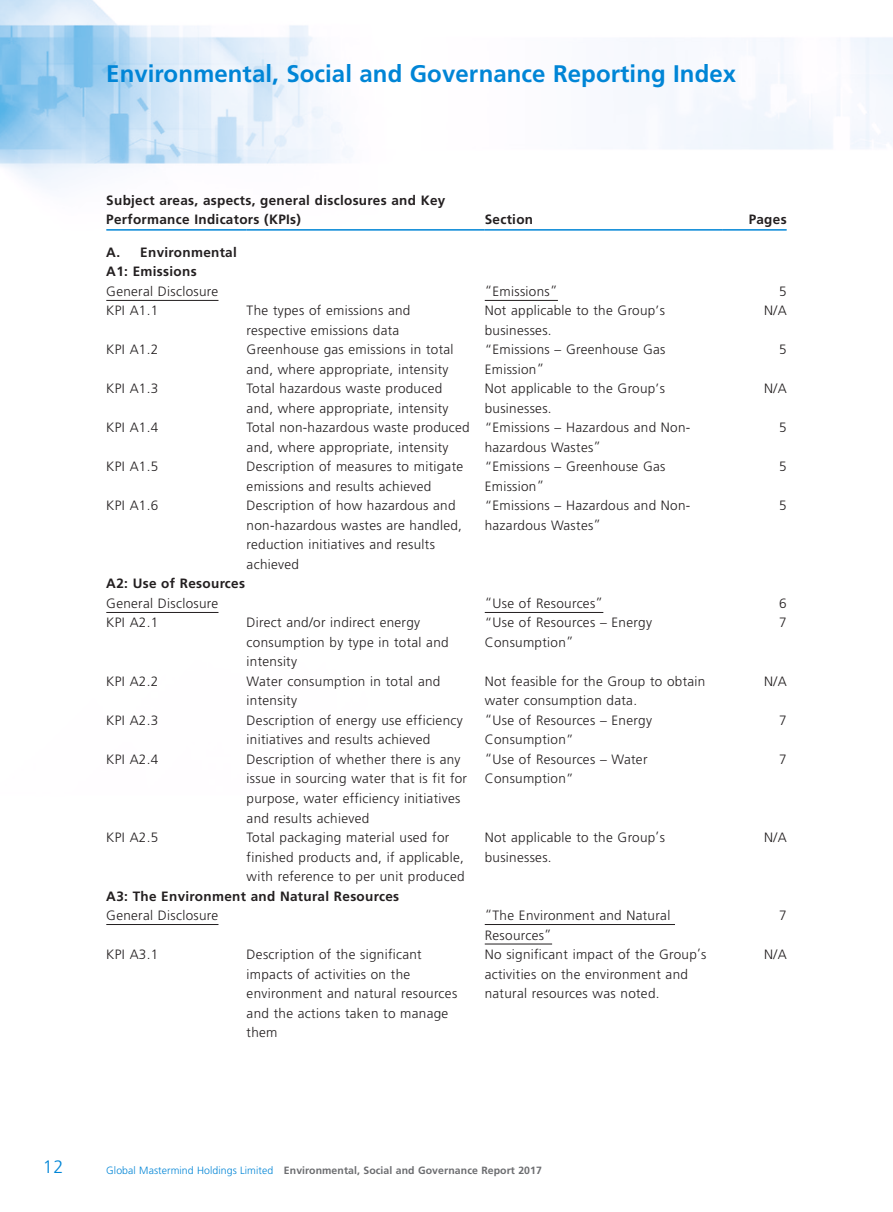
<style>
.page{position:relative;width:893px;height:1212px;background:#fff}
.page>*{position:absolute;margin:0;border:0;box-sizing:border-box;transform-origin:0 0}
.t1{font:700 24px "Frutiger LT Std";letter-spacing:.005em;color:#0085d6}
.t2{font:300 18px "Frutiger LT Std";color:#0085d6}
.Body_Text{font:300 13.5px/19.5px "Frutiger LT Std";letter-spacing:.025em;color:#231f20}
.Body_Text-2{font:700 13.5px/19.5px "Frutiger LT Std";letter-spacing:.025em;color:#231f20}
.t3{font:700 10.5px "Frutiger LT Std";letter-spacing:.01em;color:#6c6d70}
.s1{font-weight:300;color:#0085d6}
</style>
<div class="page">
<img style="left:0;top:0;width:893px;height:945px">
<hr style="left:106px;top:229px;width:141px;height:2px;background:#0085d6">
<hr style="left:247px;top:229px;width:238px;height:2px;background:#0085d6">
<hr style="left:485px;top:229px;width:238px;height:2px;background:#0085d6">
<hr style="left:723px;top:229px;width:64px;height:2px;background:#0085d6">
<hr style="left:106px;top:300px;width:112px;height:1px;background:#231f20">
<hr style="left:485px;top:300px;width:73px;height:1px;background:#231f20">
<hr style="left:106px;top:612px;width:112px;height:1px;background:#231f20">
<hr style="left:485px;top:612px;width:118px;height:1px;background:#231f20">
<hr style="left:106px;top:924px;width:112px;height:1px;background:#231f20">
<hr style="left:485px;top:924px;width:190px;height:1px;background:#231f20">
<hr style="left:485px;top:944px;width:67px;height:1px;background:#231f20">
<p class="t1" style="left:106px;top:60px;width:631px">Environmental, Social and Governance Reporting Index</p>
<p class="Body_Text-2" style="left:106px;top:190px;width:341px">Subject areas, aspects, general disclosures and Key<br>Performance Indicators (KPIs)</p>
<p class="Body_Text-2" style="left:485px;top:210px;width:50px">Section</p>
<p class="Body_Text-2" style="left:749px;top:210px;width:40px">Pages</p>
<p class="Body_Text-2" style="left:106px;top:243px;width:132px">A. Environmental</p>
<p class="Body_Text-2" style="left:106px;top:262px;width:92px">A1: Emissions</p>
<p class="Body_Text" style="left:106px;top:282px;width:113px">General Disclosure</p>
<p class="Body_Text" style="left:485px;top:282px;width:74px">“Emissions”</p>
<p class="Body_Text" style="left:779px;top:282px;width:9px">5</p>
<p class="Body_Text" style="left:106px;top:301px;width:54px">KPI A1.1</p>
<p class="Body_Text" style="left:247px;top:301px;width:165px">The types of emissions and respective emissions data</p>
<p class="Body_Text" style="left:485px;top:301px;width:182px">Not applicable to the Group’s businesses.</p>
<p class="Body_Text" style="left:764px;top:301px;width:24px">N/A</p>
<p class="Body_Text" style="left:106px;top:340px;width:54px">KPI A1.2</p>
<p class="Body_Text" style="left:247px;top:340px;width:208px">Greenhouse gas emissions in total and, where appropriate, intensity</p>
<p class="Body_Text" style="left:485px;top:340px;width:182px">“Emissions – Greenhouse Gas<br>Emission”</p>
<p class="Body_Text" style="left:779px;top:340px;width:9px">5</p>
<p class="Body_Text" style="left:106px;top:379px;width:54px">KPI A1.3</p>
<p class="Body_Text" style="left:247px;top:379px;width:203px">Total hazardous waste produced and, where appropriate, intensity</p>
<p class="Body_Text" style="left:485px;top:379px;width:182px">Not applicable to the Group’s businesses.</p>
<p class="Body_Text" style="left:764px;top:379px;width:24px">N/A</p>
<p class="Body_Text" style="left:106px;top:418px;width:54px">KPI A1.4</p>
<p class="Body_Text" style="left:247px;top:418px;width:225px">Total non-hazardous waste produced and, where appropriate, intensity</p>
<p class="Body_Text" style="left:485px;top:418px;width:207px">“Emissions – Hazardous and Non&shy;hazardous Wastes”</p>
<p class="Body_Text" style="left:779px;top:418px;width:9px">5</p>
<p class="Body_Text" style="left:106px;top:457px;width:54px">KPI A1.5</p>
<p class="Body_Text" style="left:247px;top:457px;width:218px">Description of measures to mitigate emissions and results achieved</p>
<p class="Body_Text" style="left:485px;top:457px;width:182px">“Emissions – Greenhouse Gas<br>Emission”</p>
<p class="Body_Text" style="left:779px;top:457px;width:9px">5</p>
<p class="Body_Text" style="left:106px;top:496px;width:54px">KPI A1.6</p>
<p class="Body_Text" style="left:247px;top:496px;width:217px">Description of how hazardous and non-hazardous wastes are handled, reduction initiatives and results achieved</p>
<p class="Body_Text" style="left:485px;top:496px;width:207px">“Emissions – Hazardous and Non&shy;hazardous Wastes”</p>
<p class="Body_Text" style="left:779px;top:496px;width:9px">5</p>
<p class="Body_Text-2" style="left:106px;top:574px;width:140px">A2: Use of Resources</p>
<p class="Body_Text" style="left:106px;top:594px;width:113px">General Disclosure</p>
<p class="Body_Text" style="left:485px;top:594px;width:120px">“Use of Resources”</p>
<p class="Body_Text" style="left:779px;top:594px;width:9px">6</p>
<p class="Body_Text" style="left:106px;top:613px;width:54px">KPI A2.1</p>
<p class="Body_Text" style="left:247px;top:613px;width:204px">Direct and/or indirect energy consumption by type in total and intensity</p>
<p class="Body_Text" style="left:485px;top:613px;width:169px">“Use of Resources – Energy<br>Consumption”</p>
<p class="Body_Text" style="left:779px;top:613px;width:9px">7</p>
<p class="Body_Text" style="left:106px;top:672px;width:54px">KPI A2.2</p>
<p class="Body_Text" style="left:247px;top:672px;width:195px">Water consumption in total and intensity</p>
<p class="Body_Text" style="left:485px;top:672px;width:222px">Not feasible for the Group to obtain water consumption data.</p>
<p class="Body_Text" style="left:764px;top:672px;width:24px">N/A</p>
<p class="Body_Text" style="left:106px;top:711px;width:54px">KPI A2.3</p>
<p class="Body_Text" style="left:247px;top:711px;width:218px">Description of energy use efficiency initiatives and results achieved</p>
<p class="Body_Text" style="left:485px;top:711px;width:169px">“Use of Resources – Energy<br>Consumption”</p>
<p class="Body_Text" style="left:779px;top:711px;width:9px">7</p>
<p class="Body_Text" style="left:106px;top:750px;width:54px">KPI A2.4</p>
<p class="Body_Text" style="left:247px;top:750px;width:222px">Description of whether there is any issue in sourcing water that is fit for purpose, water efficiency initiatives and results achieved</p>
<p class="Body_Text" style="left:485px;top:750px;width:164px">“Use of Resources – Water<br>Consumption”</p>
<p class="Body_Text" style="left:779px;top:750px;width:9px">7</p>
<p class="Body_Text" style="left:106px;top:828px;width:54px">KPI A2.5</p>
<p class="Body_Text" style="left:247px;top:828px;width:219px">Total packaging material used for finished products and, if applicable, with reference to per unit produced</p>
<p class="Body_Text" style="left:485px;top:828px;width:182px">Not applicable to the Group’s businesses.</p>
<p class="Body_Text" style="left:764px;top:828px;width:24px">N/A</p>
<p class="Body_Text-2" style="left:106px;top:886px;width:294px">A3: The Environment and Natural Resources</p>
<p class="Body_Text" style="left:106px;top:906px;width:113px">General Disclosure</p>
<p class="Body_Text" style="left:485px;top:906px;width:187px">“The Environment and Natural<br>Resources”</p>
<p class="Body_Text" style="left:779px;top:906px;width:9px">7</p>
<p class="Body_Text" style="left:106px;top:945px;width:54px">KPI A3.1</p>
<p class="Body_Text" style="left:247px;top:945px;width:212px">Description of the significant impacts of activities on the environment and natural resources and the actions taken to manage them</p>
<p class="Body_Text" style="left:485px;top:945px;width:223px">No significant impact of the Group’s activities on the environment and natural resources was noted.</p>
<p class="Body_Text" style="left:764px;top:945px;width:24px">N/A</p>
<p class="t2" style="left:43px;top:1156px;width:22px">12</p>
<p class="t3" style="left:106px;top:1164px;width:437px"><span class="s1">Global Mastermind Holdings Limited</span> Environmental, Social and Governance Report 2017</p>
</div>
